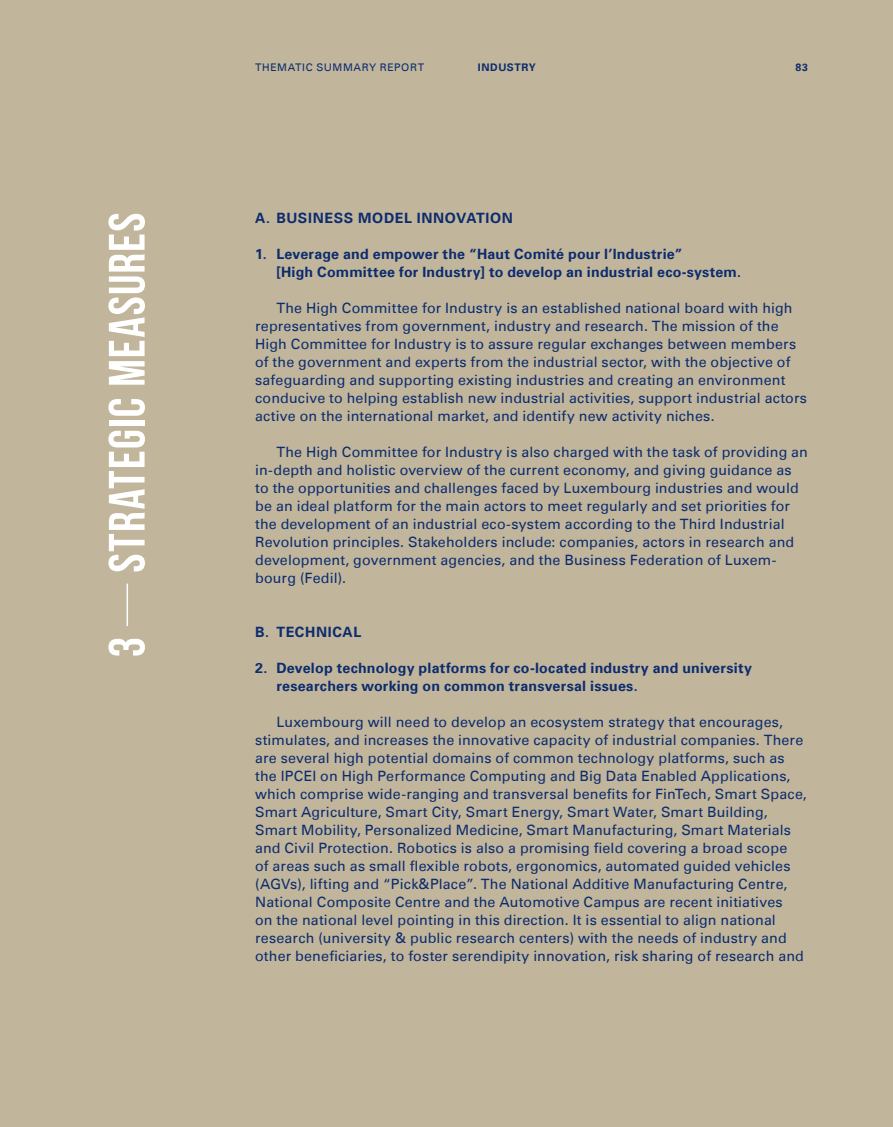
<style>
.page{position:relative;width:893px;height:1127px;background:#c1b69c}
.page>*{position:absolute;margin:0;border:0;box-sizing:border-box;transform-origin:0 0}
.t1{font:700 51px "Bebas Neue";letter-spacing:.025em;color:#fff}
.t2{font:14.25px/18px "Univers LT";letter-spacing:.01em;color:#0d2c6e}
.t3{font:700 14.25px/18px "Univers LT";letter-spacing:.015em;color:#0d2c6e}
.t4{font:700 14.25px "Univers LT";letter-spacing:.045em;color:#0d2c6e}
.t5{font:700 14.25px "Univers LT";letter-spacing:.04em;color:#0d2c6e}
.t6{font:10.5px "Univers LT";letter-spacing:.06em;color:#0d2c6e}
.t7{font:700 10.5px "Univers LT";letter-spacing:.055em;color:#0d2c6e}
</style>
<div class="page">
<hr style="left:127px;top:583px;width:1px;height:43px;background:#fff">
<h1 class="t1" style="left:99px;top:573px;width:361px;rotate:-90deg">STRATEGIC MEASURES</h1>
<h1 class="t1" style="left:99px;top:657px;width:22px;rotate:-90deg">3</h1>
<p class="t6" style="left:255px;top:61px;width:170px">THEMATIC SUMMARY REPORT</p>
<p class="t7" style="left:478px;top:62px;width:59px">INDUSTRY</p>
<p class="t7" style="left:795px;top:62px;width:14px">83</p>
<p class="t4" style="left:255px;top:210px;width:259px">A. BUSINESS MODEL INNOVATION</p>
<p class="t3" style="left:276px;top:245px;width:466px;text-indent:-21px">1. Leverage and empower the “Haut Comité pour l’lndustrie”<br>[High Committee for Industry] to develop an industrial eco-system.</p>
<p class="t2" style="left:255px;top:299px;width:553px;text-indent:21px">The High Committee for Industry is an established national board with high representatives from government, industry and research. The mission of the High Committee for Industry is to assure regular exchanges between members of the government and experts from the industrial sector, with the objective of safeguarding and supporting existing industries and creating an environment conducive to helping establish new industrial activities, support industrial actors active on the international market, and identify new activity niches.</p>
<p class="t2" style="left:255px;top:443px;width:554px;text-indent:21px">The High Committee for Industry is also charged with the task of providing an in-depth and holistic overview of the current economy, and giving guidance as to the opportunities and challenges faced by Luxembourg industries and would be an ideal platform for the main actors to meet regularly and set priorities for the development of an industrial eco-system according to the Third Industrial Revolution principles. Stakeholders include: companies, actors in research and development, government agencies, and the Business Federation of Luxem&shy;bourg (Fedil).</p>
<p class="t5" style="left:255px;top:623px;width:108px">B. TECHNICAL</p>
<p class="t3" style="left:276px;top:659px;width:477px;text-indent:-21px">2. Develop technology platforms for co-located industry and university researchers working on common transversal issues.</p>
<p class="t2" style="left:255px;top:713px;width:553px;text-indent:21px">Luxembourg will need to develop an ecosystem strategy that encourages, stimulates, and increases the innovative capacity of industrial companies. There are several high potential domains of common technology platforms, such as the IPCEI on High Performance Computing and Big Data Enabled Applications, which comprise wide-ranging and transversal benefits for FinTech, Smart Space, Smart Agriculture, Smart City, Smart Energy, Smart Water, Smart Building, Smart Mobility, Personalized Medicine, Smart Manufacturing, Smart Materials and Civil Protection. Robotics is also a promising field covering a broad scope<br>of areas such as small flexible robots, ergonomics, automated guided vehicles (AGVs), lifting and “Pick&amp;Place”. The National Additive Manufacturing Centre, National Composite Centre and the Automotive Campus are recent initiatives<br>on the national level pointing in this direction. It is essential to align national research (university &amp; public research centers) with the needs of industry and other beneficiaries, to foster serendipity innovation, risk sharing of research and</p>
</div>
